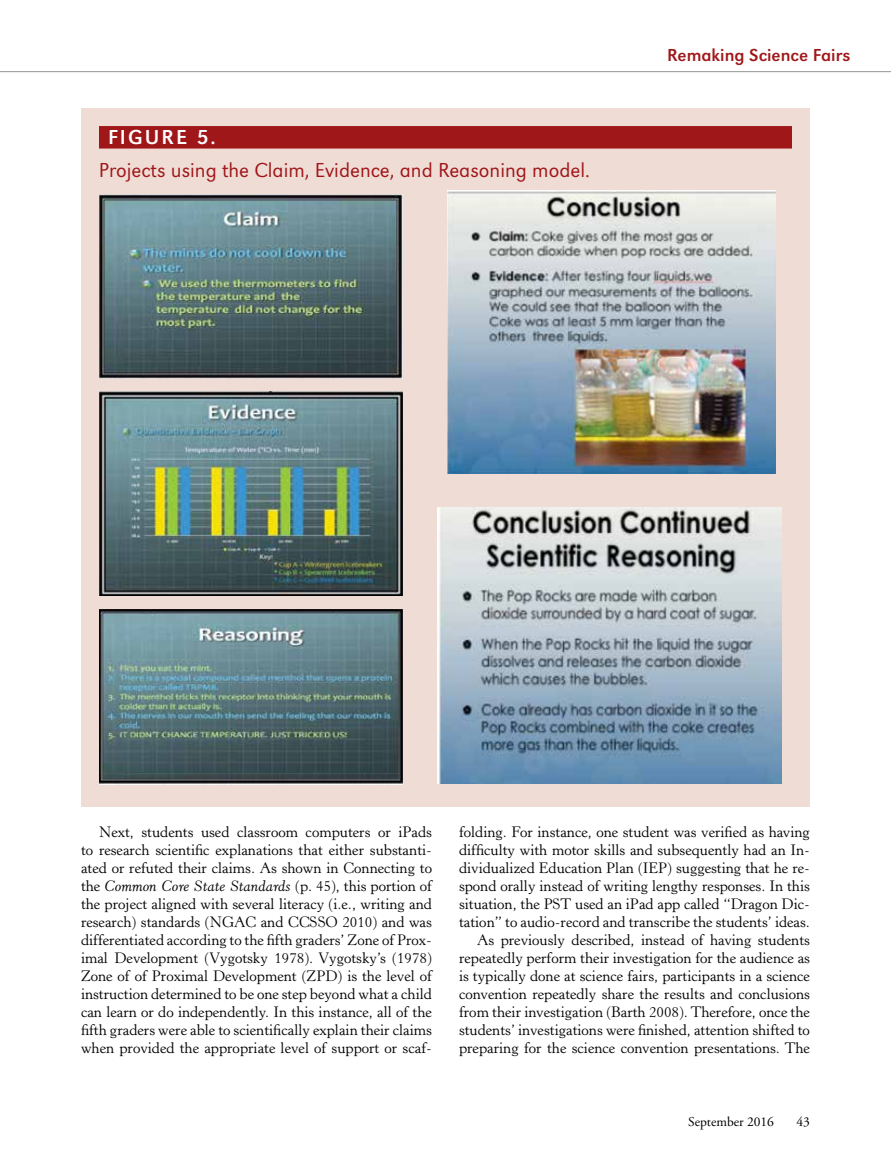
<style>
.page{position:relative;width:891px;height:1175px;background:#fff}
.page>*{position:absolute;margin:0;border:0;box-sizing:border-box;transform-origin:0 0}
.t1{font:300 21px "URW Grotesk TOT";color:#a0171a}
.t2{font:21px "URW Grotesk TOT";letter-spacing:.1em;color:#fff}
.t3{font:18px "URW Grotesk TOT";color:#a0171a}
.t4{font:15px/18px "Horley Old Style MT Std";color:#000;text-align:justify}
.t5{font:13.5px "Adobe Garamond Pro";color:#000}
.s1{font-style:italic}
</style>
<div class="page">
<hr style="left:0;top:71px;width:891px;height:1px;background:#939598">
<div style="left:81px;top:108px;width:729px;height:698px;background:#efddd5"></div>
<div style="left:99px;top:126px;width:693px;height:22px;background:#a0171a"></div>
<img style="left:99px;top:195px;width:304px;height:184px">
<img style="left:448px;top:191px;width:327px;height:282px">
<img style="left:99px;top:392px;width:304px;height:203px">
<img style="left:99px;top:609px;width:304px;height:175px">
<img style="left:437px;top:508px;width:345px;height:275px">
<h1 class="t2" style="left:108px;top:125px;width:109px">FIGURE 5.</h1>
<h1 class="t1" style="left:99px;top:158px;width:492px">Projects using the Claim, Evidence, and Reasoning model.</h1>
<p class="t3" style="left:667px;top:44px;width:185px">Remaking Science Fairs</p>
<p class="t4" style="left:81px;top:823px;width:353px;text-indent:18px">Next, students used classroom computers or iPads to research scientific explanations that either substanti&shy;ated or refuted their claims. As shown in Connecting to the <span class="s1">Common Core State Standards</span> (p. 45), this portion of the project aligned with several literacy (i.e., writing and research) standards (NGAC and CCSSO 2010) and was differentiated according to the fifth graders’ Zone of Prox&shy;imal Development (Vygotsky 1978). Vygotsky’s (1978)<br>Zone of of Proximal Development (ZPD) is the level of instruction determined to be one step beyond what a child can learn or do independently. In this instance, all of the fifth graders were able to scientifically explain their claims when provided the appropriate level of support or scaf-</p>
<p class="t4" style="left:459px;top:823px;width:353px;text-align:right">folding. For instance, one student was verified as having difficulty with motor skills and subsequently had an In&shy;dividualized Education Plan (IEP) suggesting that he re&shy;spond orally instead of writing lengthy responses. In this situation, the PST used an iPad app called “Dragon Dic&shy;tation” to audio-record and transcribe the students’ ideas.<br>As previously described, instead of having students repeatedly perform their investigation for the audience as is typically done at science fairs, participants in a science convention repeatedly share the results and conclusions from their investigation (Barth 2008). Therefore, once the students’ investigations were finished, attention shifted to preparing for the science convention presentations. The</p>
<p class="t5" style="left:688px;top:1113px;width:87px">September 2016</p>
<p class="t5" style="left:796px;top:1113px;width:15px">43</p>
</div>
